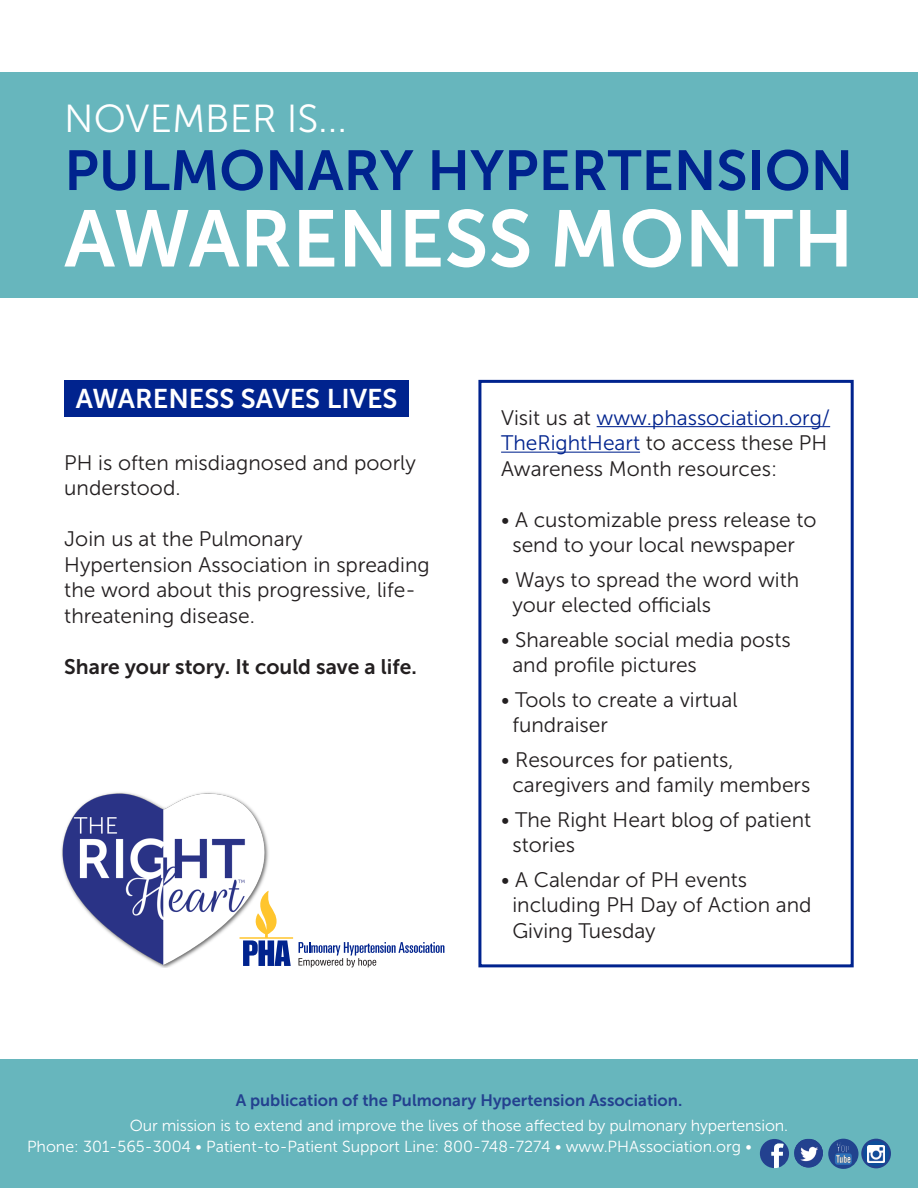
<style>
.page{position:relative;width:918px;height:1188px;background:#fff}
.page>*{position:absolute;margin:0;border:0;box-sizing:border-box;transform-origin:0 0}
.t1{font:79.65px "Museo Sans 700";color:#fff}
.t2{font:56.1px "Museo Sans 700";color:#00238e}
.t3{font:39px "Museo Sans 300";color:#fff}
.Body_text{font:27px "Museo Sans 700";color:#fff}
.Body_text-2{font:21px/25.5px "Museo Sans 300";color:#231f20}
.Body_text-3{font:21px "Museo Sans 700";color:#231f20}
.t4{font:16.5px "Museo Sans 700";color:#23418f}
.t5{font:15.9px "Museo Sans 300";letter-spacing:-.01em;color:#fff}
.s1{color:#00238e}
</style>
<div class="page">
<div style="left:0;top:1059px;width:918px;height:43px;background:#67b6bd"></div>
<div style="left:478px;top:380px;width:376px;height:587px;border:3px solid #00238e"></div>
<div style="left:0;top:72px;width:918px;height:226px;background:#67b6bd"></div>
<img style="left:61px;top:792px;width:208px;height:175px">
<svg style="left:299px;top:942px;width:145px;height:25px"></svg>
<svg style="left:240px;top:891px;width:53px;height:75px"></svg>
<div style="left:0;top:1080px;width:918px;height:108px;background:#67b6bd"></div>
<svg style="left:861px;top:1139px;width:30px;height:29px"></svg>
<svg style="left:760px;top:1139px;width:129px;height:30px"></svg>
<hr style="left:597px;top:426px;width:233px;height:1px;background:#00238e">
<hr style="left:501px;top:452px;width:139px;height:1px;background:#00238e">
<div style="left:64px;top:380px;width:345px;height:37px;background:#00238e"></div>
<p class="t3" style="left:64px;top:97px;width:284px">NOVEMBER IS...</p>
<p class="t2" style="left:64px;top:139px;width:790px">PULMONARY HYPERTENSION</p>
<p class="t1" style="left:64px;top:195px;width:791px">AWARENESS MONTH</p>
<p class="Body_text" style="left:76px;top:384px;width:323px">AWARENESS SAVES LIVES</p>
<p class="Body_text-2" style="left:64px;top:450px;width:353px">PH is often misdiagnosed and poorly understood.</p>
<p class="Body_text-2" style="left:64px;top:526px;width:367px">Join us at the Pulmonary<br>Hypertension Association in spreading the word about this progressive, life&shy;threatening disease.</p>
<p class="Body_text-3" style="left:64px;top:655px;width:354px">Share your story. It could save a life.</p>
<p class="Body_text-2" style="left:501px;top:405px;width:331px">Visit us at <span class="s1">www.phassociation.org/<br>TheRightHeart</span> to access these PH<br>Awareness Month resources:</p>
<p class="Body_text-2" style="left:501px;top:507px;width:317px;text-align:center">• A customizable press release to send to your local newspaper</p>
<p class="Body_text-2" style="left:512px;top:567px;width:288px;text-indent:-11px">• Ways to spread the word with your elected officials</p>
<p class="Body_text-2" style="left:512px;top:627px;width:280px;text-indent:-11px">• Shareable social media posts and profile pictures</p>
<p class="Body_text-2" style="left:512px;top:687px;width:227px;text-indent:-11px">• Tools to create a virtual fundraiser</p>
<p class="Body_text-2" style="left:512px;top:747px;width:300px;text-indent:-11px">• Resources for patients, caregivers and family members</p>
<p class="Body_text-2" style="left:512px;top:807px;width:300px;text-indent:-11px">• The Right Heart blog of patient stories</p>
<p class="Body_text-2" style="left:512px;top:867px;width:301px;text-indent:-11px">• A Calendar of PH events including PH Day of Action and<br>Giving Tuesday</p>
<p class="t4" style="left:236px;top:1091px;width:448px">A publication of the Pulmonary Hypertension Association.</p>
<p class="t5" style="left:130px;top:1117px;width:660px">Our mission is to extend and improve the lives of those affected by pulmonary hypertension.</p>
<p class="t5" style="left:27px;top:1138px;width:726px">Phone: 301-565-3004 • Patient-to-Patient Support Line: 800-748-7274 • www.PHAssociation.org •</p>
</div>
